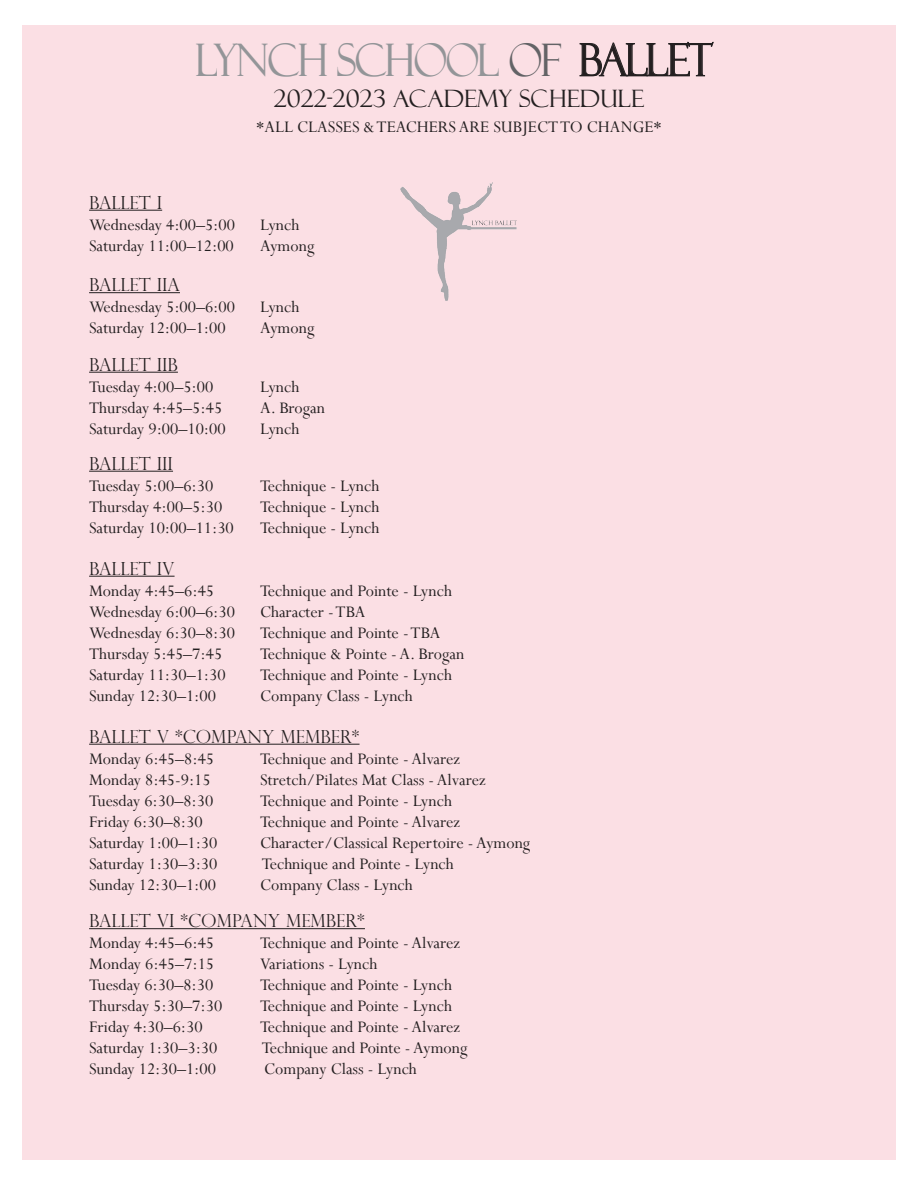
<style>
.page{position:relative;width:918px;height:1188px;background:#fff}
.page>*{position:absolute;margin:0;border:0;box-sizing:border-box;transform-origin:0 0}
.t1{font:45px "Felix Titling";letter-spacing:-.05em;color:#939598;scale:.93 1}
.t2{font:24px "Felix Titling";color:#231f20}
.t3{font:18px "Perpetua";color:#231f20}
.t4{font:300 18px "Perpetua Titling";color:#231f20}
.s1{color:#636366}
.s2{color:#231f20}
</style>
<div class="page">
<div style="left:23px;top:26px;width:873px;height:1134px;background:#fbdfe4"></div>
<svg style="left:580px;top:42px;width:133px;height:34px"></svg>
<hr style="left:89px;top:210px;width:73px;height:1px;background:#231f20">
<hr style="left:89px;top:292px;width:91px;height:1px;background:#231f20">
<hr style="left:89px;top:372px;width:89px;height:1px;background:#231f20">
<hr style="left:89px;top:471px;width:84px;height:1px;background:#231f20">
<hr style="left:89px;top:576px;width:86px;height:1px;background:#231f20">
<hr style="left:89px;top:744px;width:271px;height:1px;background:#231f20">
<hr style="left:89px;top:928px;width:276px;height:1px;background:#231f20">
<img style="left:400px;top:182px;width:117px;height:119px">
<h1 class="t1" style="left:196px;top:34px;width:558px">LYNCH SCHOOL <span class="s1">OF</span> <span class="s2">BALLET</span></h1>
<h2 class="t2" style="left:274px;top:85px;width:372px">2022-2023 ACADEMY SCHEDULE</h2>
<p class="t3" style="left:256px;top:116px;width:407px">*ALL CLASSES &amp; TEACHERS ARE SUBJECT TO CHANGE*</p>
<p class="t4" style="left:89px;top:191px;width:75px">BALLET I</p>
<p class="t3" style="left:89px;top:213px;width:147px">Wednesday 4:00–5:00</p>
<p class="t3" style="left:260px;top:213px;width:41px">Lynch</p>
<p class="t3" style="left:89px;top:234px;width:146px">Saturday 11:00–12:00</p>
<p class="t3" style="left:260px;top:234px;width:56px">Aymong</p>
<p class="t4" style="left:89px;top:274px;width:92px">BALLET IIA</p>
<p class="t3" style="left:89px;top:296px;width:147px">Wednesday 5:00–6:00</p>
<p class="t3" style="left:260px;top:296px;width:41px">Lynch</p>
<p class="t3" style="left:89px;top:317px;width:138px">Saturday 12:00–1:00</p>
<p class="t3" style="left:260px;top:317px;width:56px">Aymong</p>
<p class="t4" style="left:89px;top:353px;width:90px">BALLET IIB</p>
<p class="t3" style="left:89px;top:375px;width:126px">Tuesday 4:00–5:00</p>
<p class="t3" style="left:260px;top:375px;width:41px">Lynch</p>
<p class="t3" style="left:89px;top:396px;width:135px">Thursday 4:45–5:45</p>
<p class="t3" style="left:260px;top:396px;width:67px">A. Brogan</p>
<p class="t3" style="left:89px;top:417px;width:138px">Saturday 9:00–10:00</p>
<p class="t3" style="left:260px;top:417px;width:41px">Lynch</p>
<p class="t4" style="left:89px;top:452px;width:85px">BALLET III</p>
<p class="t3" style="left:89px;top:474px;width:126px">Tuesday 5:00–6:30</p>
<p class="t3" style="left:260px;top:474px;width:121px">Technique - Lynch</p>
<p class="t3" style="left:89px;top:495px;width:135px">Thursday 4:00–5:30</p>
<p class="t3" style="left:260px;top:495px;width:121px">Technique - Lynch</p>
<p class="t3" style="left:89px;top:516px;width:146px">Saturday 10:00–11:30</p>
<p class="t3" style="left:260px;top:516px;width:121px">Technique - Lynch</p>
<p class="t4" style="left:89px;top:557px;width:87px">BALLET IV</p>
<p class="t3" style="left:89px;top:579px;width:127px">Monday 4:45–6:45</p>
<p class="t3" style="left:260px;top:579px;width:193px">Technique and Pointe - Lynch</p>
<p class="t3" style="left:89px;top:600px;width:147px">Wednesday 6:00–6:30</p>
<p class="t3" style="left:260px;top:600px;width:107px">Character - TBA</p>
<p class="t3" style="left:89px;top:621px;width:147px">Wednesday 6:30–8:30</p>
<p class="t3" style="left:260px;top:621px;width:182px">Technique and Pointe - TBA</p>
<p class="t3" style="left:89px;top:642px;width:135px">Thursday 5:45–7:45</p>
<p class="t3" style="left:260px;top:642px;width:206px">Technique &amp; Pointe - A. Brogan</p>
<p class="t3" style="left:89px;top:663px;width:138px">Saturday 11:30–1:30</p>
<p class="t3" style="left:260px;top:663px;width:193px">Technique and Pointe - Lynch</p>
<p class="t3" style="left:89px;top:684px;width:128px">Sunday 12:30–1:00</p>
<p class="t3" style="left:260px;top:684px;width:154px">Company Class - Lynch</p>
<p class="t4" style="left:89px;top:725px;width:272px">BALLET V *COMPANY MEMBER*</p>
<p class="t3" style="left:89px;top:747px;width:127px">Monday 6:45–8:45</p>
<p class="t3" style="left:260px;top:747px;width:201px">Technique and Pointe - Alvarez</p>
<p class="t3" style="left:89px;top:768px;width:123px">Monday 8:45-9:15</p>
<p class="t3" style="left:260px;top:768px;width:227px">Stretch/Pilates Mat Class - Alvarez</p>
<p class="t3" style="left:89px;top:789px;width:126px">Tuesday 6:30–8:30</p>
<p class="t3" style="left:260px;top:789px;width:193px">Technique and Pointe - Lynch</p>
<p class="t3" style="left:89px;top:810px;width:115px">Friday 6:30–8:30</p>
<p class="t3" style="left:260px;top:810px;width:201px">Technique and Pointe - Alvarez</p>
<p class="t3" style="left:89px;top:831px;width:130px">Saturday 1:00–1:30</p>
<p class="t3" style="left:260px;top:831px;width:272px">Character/Classical Repertoire - Aymong</p>
<p class="t3" style="left:89px;top:852px;width:130px">Saturday 1:30–3:30</p>
<p class="t3" style="left:262px;top:852px;width:193px">Technique and Pointe - Lynch</p>
<p class="t3" style="left:89px;top:873px;width:128px">Sunday 12:30–1:00</p>
<p class="t3" style="left:260px;top:873px;width:154px">Company Class - Lynch</p>
<p class="t4" style="left:89px;top:910px;width:277px">BALLET VI *COMPANY MEMBER*</p>
<p class="t3" style="left:89px;top:932px;width:127px">Monday 4:45–6:45</p>
<p class="t3" style="left:260px;top:932px;width:201px">Technique and Pointe - Alvarez</p>
<p class="t3" style="left:89px;top:953px;width:127px">Monday 6:45–7:15</p>
<p class="t3" style="left:260px;top:953px;width:119px">Variations - Lynch</p>
<p class="t3" style="left:89px;top:974px;width:126px">Tuesday 6:30–8:30</p>
<p class="t3" style="left:260px;top:974px;width:193px">Technique and Pointe - Lynch</p>
<p class="t3" style="left:89px;top:995px;width:135px">Thursday 5:30–7:30</p>
<p class="t3" style="left:260px;top:995px;width:193px">Technique and Pointe - Lynch</p>
<p class="t3" style="left:89px;top:1016px;width:115px">Friday 4:30–6:30</p>
<p class="t3" style="left:260px;top:1016px;width:201px">Technique and Pointe - Alvarez</p>
<p class="t3" style="left:89px;top:1037px;width:130px">Saturday 1:30–3:30</p>
<p class="t3" style="left:262px;top:1037px;width:207px">Technique and Pointe - Aymong</p>
<p class="t3" style="left:89px;top:1058px;width:128px">Sunday 12:30–1:00</p>
<p class="t3" style="left:264px;top:1058px;width:154px">Company Class - Lynch</p>
</div>
